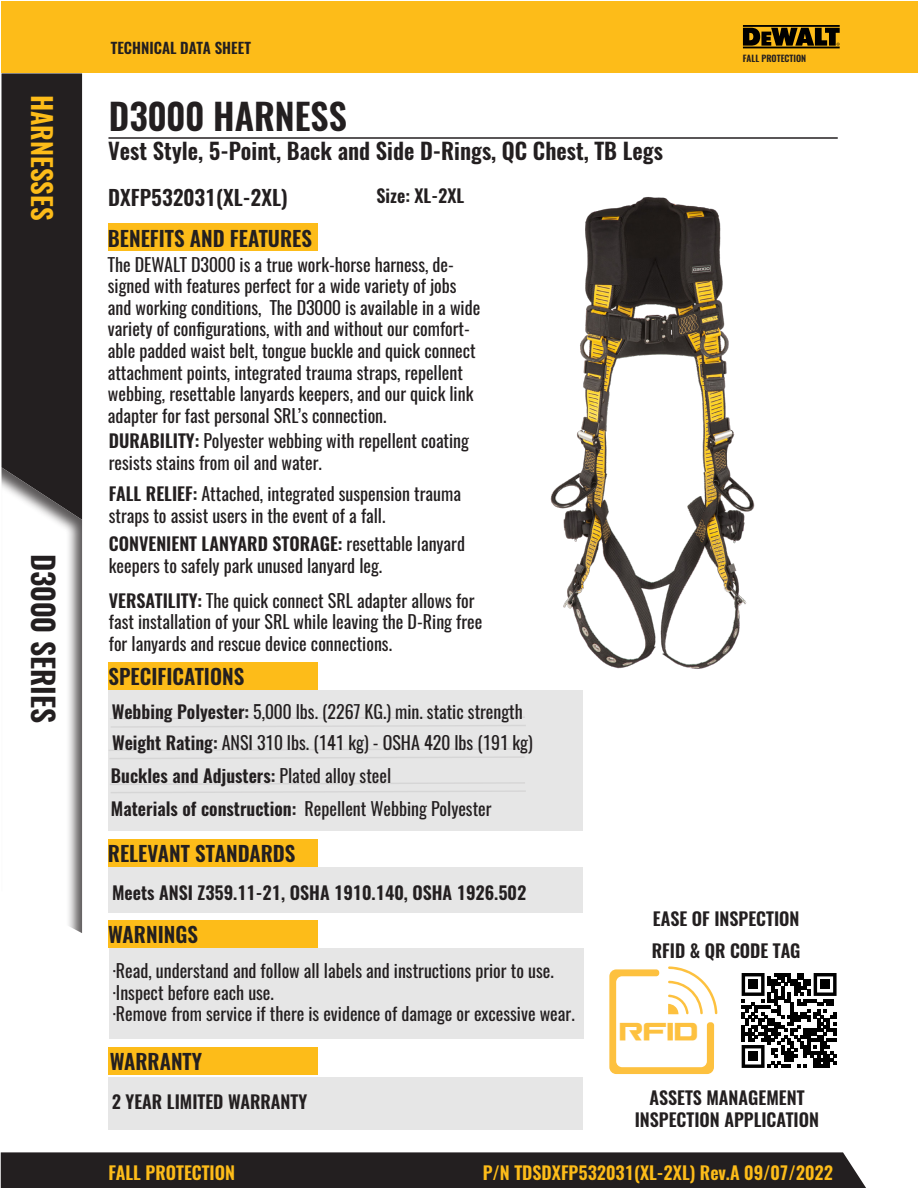
<style>
.page{position:relative;width:918px;height:1188px;background:#fff}
.page>*{position:absolute;margin:0;border:0;box-sizing:border-box;transform-origin:0 0}
.t1{font:600 36px "Oswald";color:#231f20}
.t2{font:34.65px "Brushless Sans";color:#fdc13f;scale:1.06 1}
.t3{font:600 30px "Oswald";color:#231f20}
.t4{font:600 27px "Oswald";color:#fdbc19}
.t5{font:600 22.5px "Oswald";color:#231f20}
.t6{font:600 21px "Oswald";color:#231f20}
.t7{font:18px/21.6px "Oswald";color:#231f20}
.t8{font:600 18px/21.6px "Oswald";color:#231f20;text-align:center}
.t9{font:600 18px "Oswald";color:#fdbc19}
.t10{font:600 15px "Oswald";color:#231f20}
.t11{font:600 9px "Oswald";color:#231f20}
.s1{font-weight:600}
.s2{font-weight:400}
</style>
<div class="page">
<div style="left:108px;top:662px;width:210px;height:28px;background:#fdbc19"></div>
<div style="left:108px;top:840px;width:210px;height:27px;background:#fdbc19"></div>
<div style="left:108px;top:1048px;width:210px;height:27px;background:#fdbc19"></div>
<div style="left:108px;top:920px;width:210px;height:28px;background:#fdbc19"></div>
<div style="left:108px;top:690px;width:475px;height:141px;background:#e6e6e6"></div>
<div style="left:109px;top:868px;width:474px;height:45px;background:#e6e6e6"></div>
<div style="left:108px;top:1077px;width:475px;height:52px;background:#e6e6e6"></div>
<div style="left:109px;top:948px;width:474px;height:91px;background:#e6e6e6"></div>
<div style="left:108px;top:224px;width:210px;height:27px;background:#fdbc19"></div>
<svg style="left:609px;top:966px;width:108px;height:108px"></svg>
<svg style="left:742px;top:973px;width:95px;height:95px"></svg>
<div style="left:748px;top:980px;width:10px;height:9px;background:#000"></div>
<div style="left:820px;top:980px;width:10px;height:9px;background:#000"></div>
<div style="left:748px;top:1052px;width:10px;height:9px;background:#000"></div>
<svg style="left:110px;top:717px;width:416px;height:11px"></svg>
<svg style="left:109px;top:748px;width:415px;height:11px"></svg>
<svg style="left:110px;top:782px;width:416px;height:11px"></svg>
<div style="left:2px;top:1px;width:916px;height:72px;background:#fdbc19"></div>
<div style="left:2px;top:73px;width:80px;height:393px;background:#231f20"></div>
<div style="left:1px;top:466px;width:82px;height:469px;background:#231f20;opacity:.75"></div>
<hr style="left:108px;top:137px;width:730px;height:2px;background:#231f20">
<hr style="left:743px;top:25px;width:97px;height:2px;background:#000">
<svg style="left:743px;top:28px;width:97px;height:18px"></svg>
<hr style="left:743px;top:47px;width:97px;height:1px;background:#000">
<div style="left:1px;top:1152px;width:865px;height:36px;background:#231f20"></div>
<img style="left:550px;top:197px;width:205px;height:472px">
<p class="t4" style="left:61px;top:95px;width:127px;rotate:90deg">HARNESSES</p>
<p class="t3" style="left:64px;top:554px;width:171px;rotate:90deg">D3000 SERIES</p>
<p class="t10" style="left:111px;top:37px;width:142px">TECHNICAL DATA SHEET</p>
<p class="t1" style="left:109px;top:91px;width:240px">D3000 HARNESS</p>
<p class="t5" style="left:108px;top:135px;width:556px">Vest Style, 5-Point, Back and Side D-Rings, QC Chest, TB Legs</p>
<p class="t6" style="left:108px;top:183px;width:181px">DXFP532031(XL-2XL)</p>
<p class="t8" style="left:377px;top:185px;width:89px">Size: XL-2XL</p>
<p class="t6" style="left:108px;top:223px;width:206px">BENEFITS AND FEATURES</p>
<p class="t7" style="left:108px;top:254px;width:374px">The DEWALT D3000 is a true work-horse harness, de&shy;signed with features perfect for a wide variety of jobs and working conditions, The D3000 is available in a wide variety of configurations, with and without our comfort&shy;able padded waist belt, tongue buckle and quick connect attachment points, integrated trauma straps, repellent webbing, resettable lanyards keepers, and our quick link adapter for fast personal SRL’s connection.</p>
<p class="t7" style="left:109px;top:430px;width:362px"><span class="s1">DURABILITY:</span> Polyester webbing with repellent coating resists stains from oil and water.</p>
<p class="t7" style="left:109px;top:483px;width:354px"><span class="s1">FALL RELIEF:</span> Attached, integrated suspension trauma straps to assist users in the event of a fall.</p>
<p class="t7" style="left:109px;top:533px;width:358px"><span class="s1">CONVENIENT LANYARD STORAGE:</span> resettable lanyard keepers to safely park unused lanyard leg.</p>
<p class="t7" style="left:109px;top:590px;width:375px"><span class="s1">VERSATILITY:</span> The quick connect SRL adapter allows for fast installation of your SRL while leaving the D-Ring free for lanyards and rescue device connections.</p>
<p class="t6" style="left:109px;top:662px;width:137px">SPECIFICATIONS</p>
<p class="t7" style="left:112px;top:700px;width:413px"><span class="s1">Webbing Polyester:</span> 5,000 lbs. (2267 KG.) min. static strength</p>
<p class="t7" style="left:112px;top:732px;width:422px"><span class="s1">Weight Rating:</span> ANSI 310 lbs. (141 kg) - OSHA 420 lbs (191 kg)</p>
<p class="t8" style="left:111px;top:765px;width:282px">Buckles and Adjusters: <span class="s2">Plated alloy steel</span></p>
<p class="t7" style="left:111px;top:798px;width:382px"><span class="s1">Materials of construction:</span> Repellent Webbing Polyester</p>
<p class="t6" style="left:108px;top:839px;width:189px">RELEVANT STANDARDS</p>
<p class="t8" style="left:112px;top:882px;width:416px">Meets ANSI Z359.11-21, OSHA 1910.140, OSHA 1926.502</p>
<p class="t11" style="left:743px;top:52px;width:65px">FALL PROTECTION</p>
<p class="t6" style="left:108px;top:920px;width:91px">WARNINGS</p>
<p class="t7" style="left:113px;top:960px;width:442px">·Read, understand and follow all labels and instructions prior to use.</p>
<p class="t7" style="left:113px;top:982px;width:163px">·Inspect before each use.</p>
<p class="t7" style="left:113px;top:1003px;width:463px">·Remove from service if there is evidence of damage or excessive wear.</p>
<p class="t6" style="left:110px;top:1047px;width:94px">WARRANTY</p>
<p class="t8" style="left:112px;top:1092px;width:197px">2 YEAR LIMITED WARRANTY</p>
<p class="t8" style="left:653px;top:908px;width:148px">EASE OF INSPECTION</p>
<p class="t8" style="left:652px;top:940px;width:150px">RFID &amp; QR CODE TAG</p>
<p class="t2" style="left:619px;top:1008px;width:76px">RFID</p>
<p class="t8" style="left:635px;top:1088px;width:186px">ASSETS MANAGEMENT<br>INSPECTION APPLICATION</p>
<p class="t9" style="left:108px;top:1160px;width:128px">FALL PROTECTION</p>
<p class="t9" style="left:483px;top:1160px;width:352px">P/N TDSDXFP532031(XL-2XL) Rev.A 09/07/2022</p>
</div>
